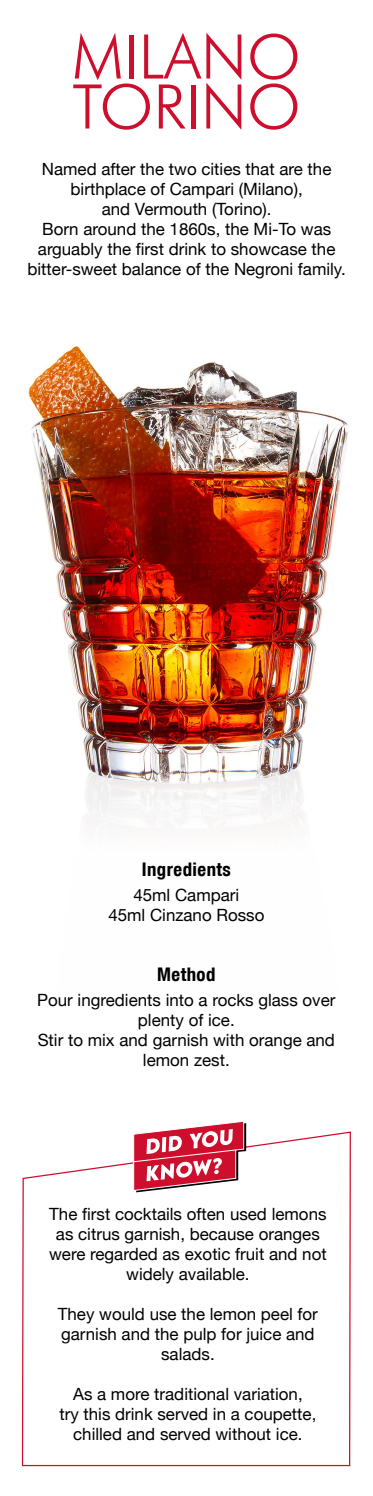
<style>
.page{position:relative;width:373px;height:1496px;background:#fff}
.page>*{position:absolute;margin:0;border:0;box-sizing:border-box;transform-origin:0 0}
.t1{font:300 61.5px/49.9px "Futura BT";color:#ce0e2d}
.t2{font:700 condensed 18.75px "Helvetica Neue Condensed";letter-spacing:.025em;color:#000}
.t3{font:16.88px/20px "Helvetica Neue";color:#000;text-align:center}
</style>
<div class="page">
<img style="left:27px;top:346px;width:322px;height:476px">
<svg style="left:21px;top:1130px;width:330px;height:336px"></svg>
<svg style="left:132px;top:1121px;width:114px;height:71px"></svg>
<h1 class="t1" style="left:72px;top:31px;width:230px">MILANO<br>TORINO</h1>
<p class="t3" style="left:27px;top:160px;width:319px">Named after the two cities that are the birthplace of Campari (Milano),<br>and Vermouth (Torino).<br>Born around the 1860s, the Mi-To was arguably the first drink to showcase the bitter-sweet balance of the Negroni family.</p>
<p class="t2" style="left:141px;top:857px;width:91px">Ingredients</p>
<p class="t3" style="left:108px;top:885px;width:157px">45ml Campari<br>45ml Cinzano Rosso</p>
<p class="t2" style="left:157px;top:962px;width:60px">Method</p>
<p class="t3" style="left:37px;top:990px;width:299px">Pour ingredients into a rocks glass over plenty of ice.<br>Stir to mix and garnish with orange and lemon zest.</p>
<p class="t3" style="left:49px;top:1205px;width:278px">The first cocktails often used lemons as citrus garnish, because oranges were regarded as exotic fruit and not widely available.</p>
<p class="t3" style="left:58px;top:1305px;width:261px">They would use the lemon peel for garnish and the pulp for juice and salads.</p>
<p class="t3" style="left:59px;top:1385px;width:258px">As a more traditional variation,<br>try this drink served in a coupette, chilled and served without ice.</p>
</div>
